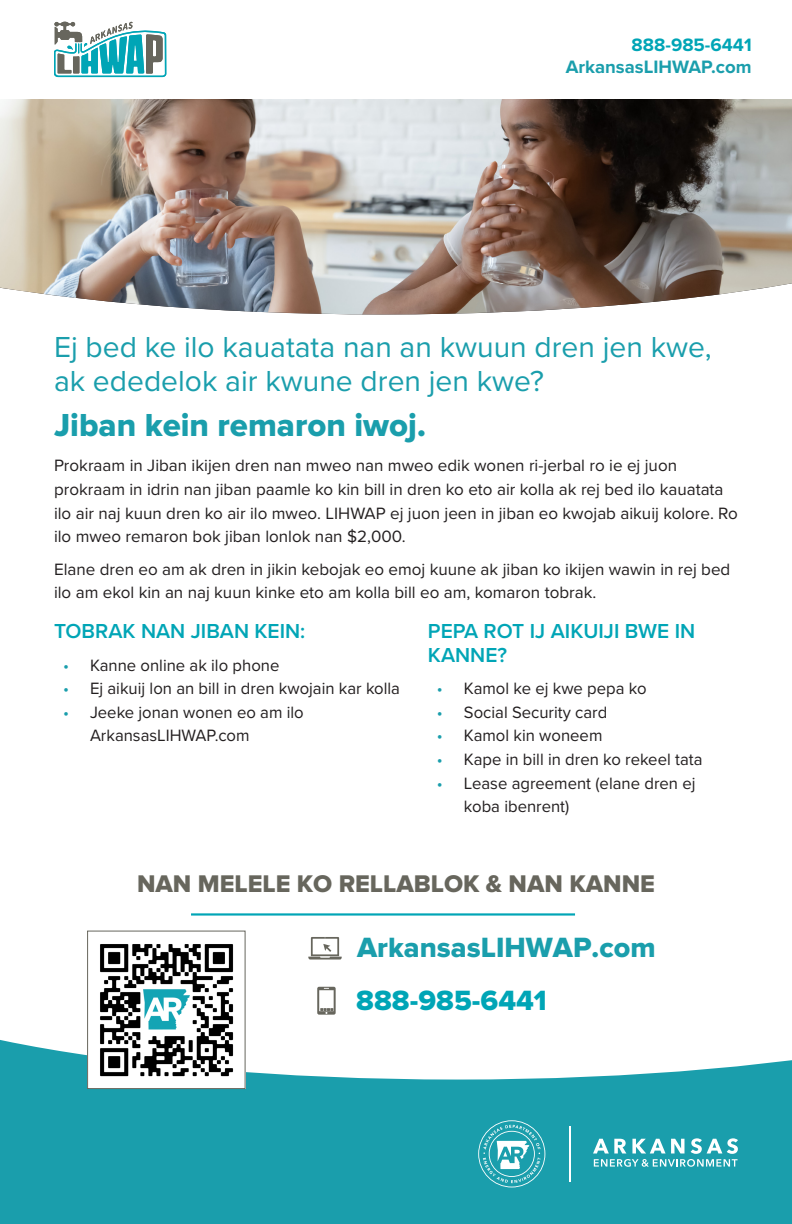
<style>
.page{position:relative;width:792px;height:1224px;background:#fff}
.page>*{position:absolute;margin:0;border:0;box-sizing:border-box;transform-origin:0 0}
.t1{font:33px "Proxima Nova Extrabld";color:#1a9eac}
.t2{font:30px/34px "Proxima Nova";color:#1a9eac}
.t3{font:28.9px "Proxima Nova Extrabld";color:#1a9eac}
.t4{font:28.9px "Proxima Nova Extrabld";color:#00a5b6}
.t5{font:25px "Proxima Nova Extrabld";color:#67665d}
.t6{font:600 21px/23.6px "Proxima Nova";color:#00a5b6}
.t7{font:700 18.6px "Proxima Nova";color:#1a9eac}
.t8{font:700 18.6px "Proxima Nova";color:#00a5b6}
.t9{font:17px/23.6px "Proxima Nova";color:#231f20}
.s1{color:#1a9eac}
</style>
<div class="page">
<div style="left:0;top:1080px;width:792px;height:92px;background:#1a9eac"></div>
<svg style="left:0;top:930px;width:792px;height:150px"></svg>
<img style="left:0;top:99px;width:792px;height:215px">
<div style="left:0;top:1172px;width:792px;height:52px;background:#1a9eac"></div>
<svg style="left:54px;top:22px;width:112px;height:55px"></svg>
<svg style="left:308px;top:937px;width:34px;height:23px"></svg>
<svg style="left:317px;top:987px;width:19px;height:28px"></svg>
<hr style="left:191px;top:913px;width:384px;height:3px;background:#00a5b6">
<img style="left:89px;top:933px;width:155px;height:154px">
<div style="left:87px;top:931px;width:159px;height:158px;border:1px solid #67665d"></div>
<svg style="left:593px;top:1138px;width:145px;height:29px"></svg>
<hr style="left:569px;top:1126px;width:2px;height:56px;background:#fff">
<svg style="left:478px;top:1120px;width:67px;height:67px"></svg>
<p class="t8" style="left:632px;top:31px;width:122px">888-985-6441</p>
<p class="t7" style="left:566px;top:53px;width:187px">ArkansasLIHWAP.com</p>
<p class="t2" style="left:54px;top:329px;width:659px">Ej bed ke ilo kauatata nan an kwuun dren jen kwe, ak ededelok air kwune dren jen kwe?</p>
<p class="t1" style="left:54px;top:406px;width:373px">Jiban kein remaron iwoj.</p>
<p class="t9" style="left:54px;top:453px;width:685px">Prokraam in Jiban ikijen dren nan mweo nan mweo edik wonen ri-jerbal ro ie ej juon prokraam in idrin nan jiban paamle ko kin bill in dren ko eto air kolla ak rej bed ilo kauatata ilo air naj kuun dren ko air ilo mweo. LIHWAP ej juon jeen in jiban eo kwojab aikuij kolore. Ro ilo mweo remaron bok jiban lonlok nan $2,000.</p>
<p class="t9" style="left:54px;top:557px;width:678px">Elane dren eo am ak dren in jikin kebojak eo emoj kuune ak jiban ko ikijen wawin in rej bed ilo am ekol kin an naj kuun kinke eto am kolla bill eo am, komaron tobrak.</p>
<p class="t6" style="left:428px;top:619px;width:269px">PEPA ROT IJ AIKUIJI BWE IN<br>KANNE?</p>
<p class="t9" style="left:437px;top:676px;width:211px"><span class="s1">•</span> Kamol ke ej kwe pepa ko</p>
<p class="t9" style="left:437px;top:700px;width:172px"><span class="s1">•</span> Social Security card</p>
<p class="t9" style="left:437px;top:723px;width:167px"><span class="s1">•</span> Kamol kin woneem</p>
<p class="t9" style="left:437px;top:747px;width:267px"><span class="s1">•</span> Kape in bill in dren ko rekeel tata</p>
<p class="t9" style="left:464px;top:770px;width:233px;text-indent:-27px"><span class="s1">•</span> Lease agreement (elane dren ej koba ibenrent)</p>
<p class="t6" style="left:54px;top:619px;width:253px">TOBRAK NAN JIBAN KEIN:</p>
<p class="t9" style="left:63px;top:652px;width:218px"><span class="s1">•</span> Kanne online ak ilo phone</p>
<p class="t9" style="left:63px;top:676px;width:339px"><span class="s1">•</span> Ej aikuij lon an bill in dren kwojain kar kolla</p>
<p class="t9" style="left:90px;top:700px;width:215px;text-indent:-27px"><span class="s1">•</span> Jeeke jonan wonen eo am ilo<br>ArkansasLIHWAP.com</p>
<p class="t5" style="left:137px;top:869px;width:519px">NAN MELELE KO RELLABLOK &amp; NAN KANNE</p>
<p class="t3" style="left:357px;top:930px;width:300px">ArkansasLIHWAP.com</p>
<p class="t4" style="left:356px;top:983px;width:192px">888-985-6441</p>
</div>
